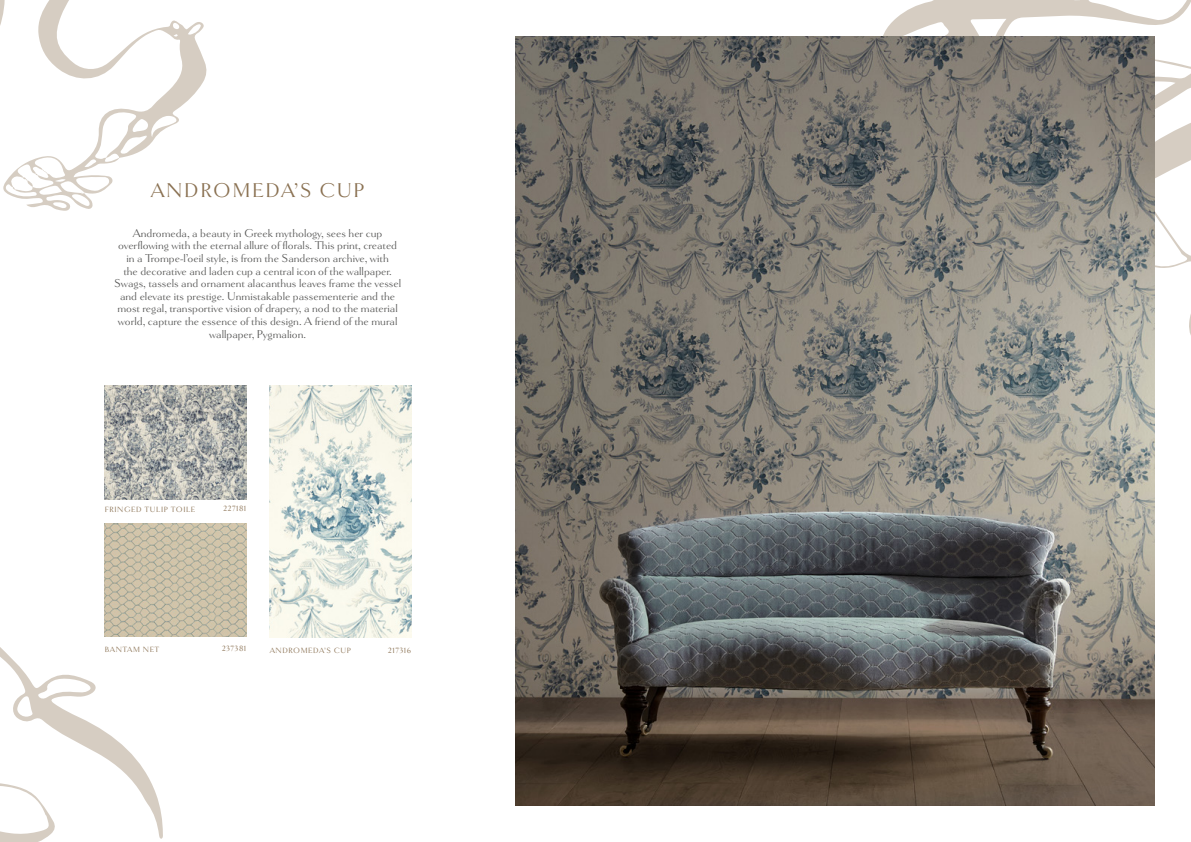
<style>
.page{position:relative;width:1191px;height:842px;background:#fff}
.page>*{position:absolute;margin:0;border:0;box-sizing:border-box;transform-origin:0 0}
.t1{font:21px "Goldenbook";letter-spacing:.07em;color:#8a7152}
.t2{font:12px/12.6px "Goldenbook";color:#575756;text-align:center}
.t3{font:8px "Goldenbook";letter-spacing:.07em;color:#8a7152}
</style>
<div class="page">
<svg style="left:0;top:647px;width:163px;height:195px"></svg>
<svg style="left:113px;top:20px;width:261px;height:401px"></svg>
<svg style="left:104px;top:358px;width:146px;height:63px"></svg>
<svg style="left:0;top:0;width:113px;height:397px"></svg>
<svg style="left:188px;top:24px;width:13px;height:11px"></svg>
<svg style="left:173px;top:23px;width:6px;height:14px"></svg>
<svg style="left:5px;top:109px;width:172px;height:100px"></svg>
<img style="left:105px;top:386px;width:141px;height:113px">
<img style="left:105px;top:523px;width:141px;height:114px">
<img style="left:270px;top:386px;width:141px;height:251px">
<svg style="left:894px;top:0;width:297px;height:335px"></svg>
<svg style="left:1155px;top:81px;width:20px;height:65px"></svg>
<svg style="left:1155px;top:162px;width:33px;height:106px"></svg>
<svg style="left:970px;top:19px;width:36px;height:17px"></svg>
<svg style="left:883px;top:20px;width:69px;height:16px"></svg>
<img style="left:516px;top:36px;width:639px;height:770px">
<h1 class="t1" style="left:151px;top:178px;width:215px">ANDROMEDA’S CUP</h1>
<p class="t2" style="left:114px;top:227px;width:288px">Andromeda, a beauty in Greek mythology, sees her cup overflowing with the eternal allure of florals. This print, created in a Trompe-l’oeil style, is from the Sanderson archive, with<br>the decorative and laden cup a central icon of the wallpaper.<br>Swags, tassels and ornament alacanthus leaves frame the vessel and elevate its prestige. Unmistakable passementerie and the most regal, transportive vision of drapery, a nod to the material world, capture the essence of this design. A friend of the mural wallpaper, Pygmalion.</p>
<p class="t3" style="left:105px;top:505px;width:92px">FRINGED TULIP TOILE</p>
<p class="t3" style="left:223px;top:504px;width:25px">227181</p>
<p class="t3" style="left:222px;top:644px;width:26px">237381</p>
<p class="t3" style="left:388px;top:645px;width:25px">217316</p>
<p class="t3" style="left:105px;top:644px;width:56px">BANTAM NET</p>
<p class="t3" style="left:270px;top:646px;width:83px">ANDROMEDA’S CUP</p>
</div>
